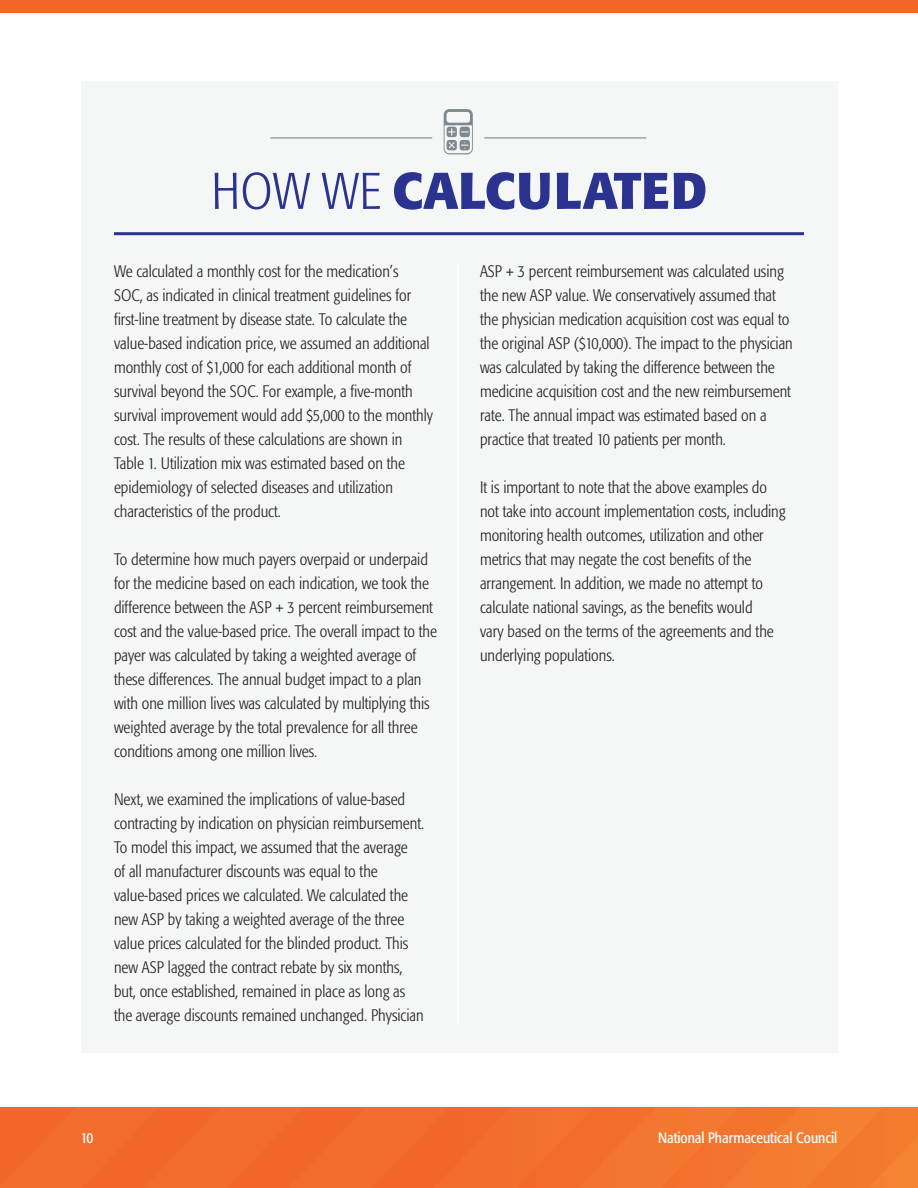
<style>
.page{position:relative;width:918px;height:1188px;background:#fff}
.page>*{position:absolute;margin:0;border:0;box-sizing:border-box;transform-origin:0 0}
.t1{font:700 51px "Formata";color:#2a3490}
.t2{font:300 condensed 16.5px/24px "Formata";color:#231f20}
.t3{font:condensed 15px "Formata";color:#fff}
.s1{font-weight:300;font-stretch:condensed}
</style>
<div class="page">
<svg style="left:0;top:1107px;width:918px;height:81px;background:#f26e2c"></svg>
<div style="left:0;top:0;width:918px;height:14px;background:#f2662a"></div>
<div style="left:81px;top:82px;width:756px;height:971px;background:#f5f6f6"></div>
<hr style="left:270px;top:137px;width:162px;height:1px;background:#7e888e">
<hr style="left:484px;top:137px;width:162px;height:1px;background:#7e888e">
<svg style="left:444px;top:109px;width:29px;height:45px"></svg>
<hr style="left:114px;top:232px;width:690px;height:3px;background:#2a3490">
<hr style="left:458px;top:265px;width:1px;height:760px;background:#fff">
<h2 class="t1" style="left:211px;top:159px;width:497px"><span class="s1">HOW WE</span> CALCULATED</h2>
<p class="t2" style="left:114px;top:259px;width:321px">We calculated a monthly cost for the medication’s<br>SOC, as indicated in clinical treatment guidelines for first-line treatment by disease state. To calculate the value-based indication price, we assumed an additional monthly cost of $1,000 for each additional month of survival beyond the SOC. For example, a five-month survival improvement would add $5,000 to the monthly cost. The results of these calculations are shown in Table 1. Utilization mix was estimated based on the epidemiology of selected diseases and utilization characteristics of the product.</p>
<p class="t2" style="left:114px;top:547px;width:325px">To determine how much payers overpaid or underpaid for the medicine based on each indication, we took the difference between the ASP + 3 percent reimbursement cost and the value-based price. The overall impact to the payer was calculated by taking a weighted average of these differences. The annual budget impact to a plan with one million lives was calculated by multiplying this weighted average by the total prevalence for all three conditions among one million lives.</p>
<p class="t2" style="left:114px;top:788px;width:312px">Next, we examined the implications of value-based contracting by indication on physician reimbursement.<br>To model this impact, we assumed that the average<br>of all manufacturer discounts was equal to the value-based prices we calculated. We calculated the new ASP by taking a weighted average of the three value prices calculated for the blinded product. This new ASP lagged the contract rebate by six months, but, once established, remained in place as long as the average discounts remained unchanged. Physician</p>
<p class="t2" style="left:480px;top:260px;width:314px">ASP + 3 percent reimbursement was calculated using the new ASP value. We conservatively assumed that the physician medication acquisition cost was equal to the original ASP ($10,000). The impact to the physician was calculated by taking the difference between the medicine acquisition cost and the new reimbursement rate. The annual impact was estimated based on a practice that treated 10 patients per month.</p>
<p class="t2" style="left:480px;top:476px;width:307px">It is important to note that the above examples do not take into account implementation costs, including monitoring health outcomes, utilization and other metrics that may negate the cost benefits of the arrangement. In addition, we made no attempt to calculate national savings, as the benefits would<br>vary based on the terms of the agreements and the underlying populations.</p>
<p class="t3" style="left:81px;top:1129px;width:14px">10</p>
<p class="t3" style="left:658px;top:1129px;width:181px">National Pharmaceutical Council</p>
</div>
